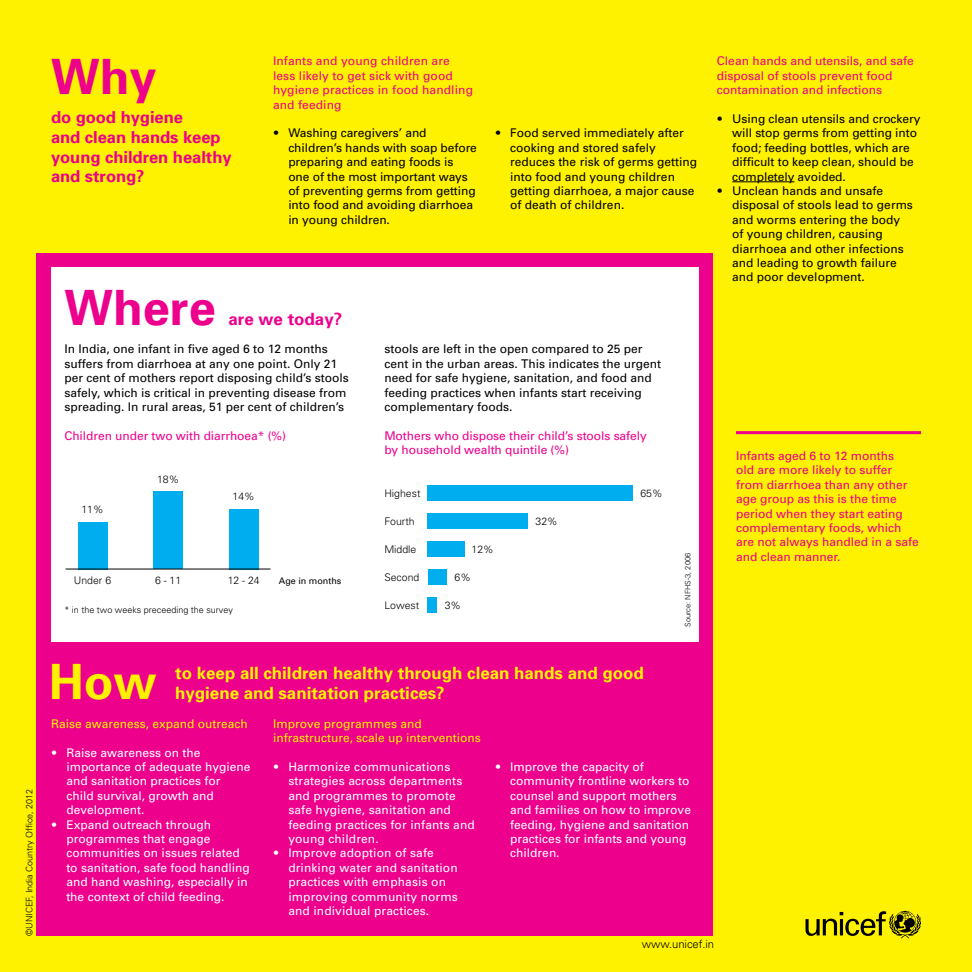
<style>
.page{position:relative;width:972px;height:972px;background:#fff200}
.page>*{position:absolute;margin:0;border:0;box-sizing:border-box;transform-origin:0 0}
.t1{font:700 48.6px "Univers";color:#ec008c}
.t2{font:700 48.6px "Univers";color:#fff200}
.t3{font:700 16.95px "Univers";color:#fff200}
.t4{font:700 16.95px "Univers";color:#ec008c}
.t5{font:700 16.5px/19.8px "Univers";color:#ec008c}
.t6{font:12px/14.4px "Univers";color:#000}
.t7{font:12px/14.4px "Univers";color:#fff}
.t8{font:12px/14.4px "Univers";color:#ec008c}
.t9{font:12px/14.4px "Univers";color:#fff200}
.t10{font:300 11.25px "Univers";letter-spacing:-.005em;color:#000}
.t11{font:300 10.5px "Univers";color:#000}
.t12{font:300 9px "Univers";color:#000}
.t13{font:9px "Univers";color:#000}
.t14{font:300 7.5px "Univers";color:#000}
.s1{font-weight:300}
</style>
<div class="page">
<div style="left:37px;top:253px;width:676px;height:682px;background:#ec008c"></div>
<div style="left:51px;top:267px;width:648px;height:374px;background:#fff"></div>
<hr style="left:732px;top:182px;width:62px;height:1px;background:#000">
<hr style="left:736px;top:431px;width:185px;height:3px;background:#ec008c">
<svg style="left:806px;top:911px;width:115px;height:27px"></svg>
<div style="left:428px;top:569px;width:18px;height:16px;background:#00aeef"></div>
<div style="left:427px;top:485px;width:205px;height:15px;background:#00aeef"></div>
<div style="left:427px;top:513px;width:100px;height:15px;background:#00aeef"></div>
<div style="left:427px;top:541px;width:38px;height:15px;background:#00aeef"></div>
<div style="left:427px;top:597px;width:10px;height:16px;background:#00aeef"></div>
<div style="left:78px;top:522px;width:29px;height:47px;background:#00aeef"></div>
<div style="left:153px;top:491px;width:30px;height:78px;background:#00aeef"></div>
<div style="left:229px;top:509px;width:30px;height:60px;background:#00aeef"></div>
<hr style="left:66px;top:569px;width:205px;height:1px;background:#000">
<p class="t12" style="left:24px;top:936px;width:148px;rotate:-90deg">©UNICEF, India Country Office, 2012</p>
<h1 class="t1" style="left:51px;top:48px;width:107px">Why</h1>
<h3 class="t5" style="left:51px;top:107px;width:182px">do good hygiene<br>and clean hands keep young children healthy and strong?</h3>
<p class="t8" style="left:273px;top:54px;width:201px">Infants and young children are less likely to get sick with good hygiene practices in food handling and feeding</p>
<p class="t6" style="left:288px;top:126px;width:190px;text-indent:-15px"><span class="s1">•</span> Washing caregivers’ and children’s hands with soap before preparing and eating foods is one of the most important ways of preventing germs from getting into food and avoiding diarrhoea in young children.</p>
<p class="t6" style="left:510px;top:126px;width:188px;text-indent:-15px"><span class="s1">•</span> Food served immediately after cooking and stored safely reduces the risk of germs getting into food and young children getting diarrhoea, a major cause of death of children.</p>
<h1 class="t1" style="left:64px;top:278px;width:153px">Where</h1>
<h2 class="t4" style="left:229px;top:308px;width:115px">are we today?</h2>
<p class="t6" style="left:64px;top:342px;width:286px">In India, one infant in five aged 6 to 12 months suffers from diarrhoea at any one point. Only 21 per cent of mothers report disposing child’s stools safely, which is critical in preventing disease from spreading. In rural areas, 51 per cent of children’s</p>
<p class="t6" style="left:384px;top:342px;width:278px">stools are left in the open compared to 25 per cent in the urban areas. This indicates the urgent need for safe hygiene, sanitation, and food and feeding practices when infants start receiving complementary foods.</p>
<p class="t8" style="left:64px;top:429px;width:223px">Children under two with diarrhoea* (%)</p>
<p class="t8" style="left:384px;top:429px;width:264px">Mothers who dispose their child’s stools safely by household wealth quintile (%)</p>
<p class="t11" style="left:157px;top:473px;width:24px">18%</p>
<p class="t11" style="left:81px;top:503px;width:24px">11%</p>
<p class="t11" style="left:233px;top:490px;width:24px">14%</p>
<p class="t11" style="left:74px;top:574px;width:39px">Under 6</p>
<p class="t11" style="left:155px;top:574px;width:28px">6 - 11</p>
<p class="t11" style="left:228px;top:574px;width:34px">12 - 24</p>
<p class="t13" style="left:279px;top:575px;width:64px">Age in months</p>
<p class="t12" style="left:64px;top:604px;width:170px">* in the two weeks preceeding the survey</p>
<p class="t11" style="left:384px;top:487px;width:38px">Highest</p>
<p class="t11" style="left:384px;top:515px;width:32px">Fourth</p>
<p class="t11" style="left:384px;top:543px;width:34px">Middle</p>
<p class="t11" style="left:384px;top:571px;width:37px">Second</p>
<p class="t11" style="left:384px;top:599px;width:37px">Lowest</p>
<p class="t11" style="left:472px;top:543px;width:24px">12%</p>
<p class="t11" style="left:455px;top:571px;width:18px">6%</p>
<p class="t11" style="left:445px;top:599px;width:18px">3%</p>
<p class="t11" style="left:536px;top:515px;width:24px">32%</p>
<p class="t11" style="left:640px;top:487px;width:24px">65%</p>
<h1 class="t2" style="left:49px;top:652px;width:110px">How</h1>
<h2 class="t3" style="left:175px;top:662px;width:470px">to keep all children healthy through clean hands and good</h2>
<h2 class="t3" style="left:175px;top:683px;width:271px">hygiene and sanitation practices?</h2>
<p class="t14" style="left:683px;top:627px;width:76px;rotate:-90deg">Source: NFHS-3, 2006</p>
<p class="t9" style="left:51px;top:717px;width:198px">Raise awareness, expand outreach</p>
<p class="t7" style="left:66px;top:745px;width:186px;text-indent:-15px"><span class="s1">•</span> Raise awareness on the importance of adequate hygiene and sanitation practices for child survival, growth and development.</p>
<p class="t7" style="left:66px;top:817px;width:185px;text-indent:-15px"><span class="s1">•</span> Expand outreach through programmes that engage communities on issues related to sanitation, safe food handling and hand washing, especially in the context of child feeding.</p>
<p class="t9" style="left:273px;top:717px;width:209px">Improve programmes and infrastructure, scale up interventions</p>
<p class="t7" style="left:288px;top:760px;width:188px;text-indent:-15px"><span class="s1">•</span> Harmonize communications strategies across departments and programmes to promote safe hygiene, sanitation and feeding practices for infants and young children.</p>
<p class="t7" style="left:288px;top:846px;width:171px;text-indent:-15px"><span class="s1">•</span> Improve adoption of safe drinking water and sanitation practices with emphasis on improving community norms and individual practices.</p>
<p class="t7" style="left:510px;top:760px;width:182px;text-indent:-15px"><span class="s1">•</span> Improve the capacity of community frontline workers to counsel and support mothers and families on how to improve feeding, hygiene and sanitation practices for infants and young children.</p>
<p class="t8" style="left:717px;top:54px;width:198px">Clean hands and utensils, and safe disposal of stools prevent food contamination and infections</p>
<p class="t6" style="left:732px;top:112px;width:190px;text-indent:-15px"><span class="s1">•</span> Using clean utensils and crockery will stop germs from getting into food; feeding bottles, which are difficult to keep clean, should be completely avoided.</p>
<p class="t6" style="left:732px;top:184px;width:182px;text-indent:-15px"><span class="s1">•</span> Unclean hands and unsafe disposal of stools lead to germs and worms entering the body of young children, causing diarrhoea and other infections and leading to growth failure and poor development.</p>
<p class="t8" style="left:736px;top:449px;width:184px">Infants aged 6 to 12 months<br>old are more likely to suffer from diarrhoea than any other age group as this is the time period when they start eating complementary foods, which are not always handled in a safe and clean manner.</p>
<p class="t10" style="left:642px;top:937px;width:74px">www.unicef.in</p>
</div>
